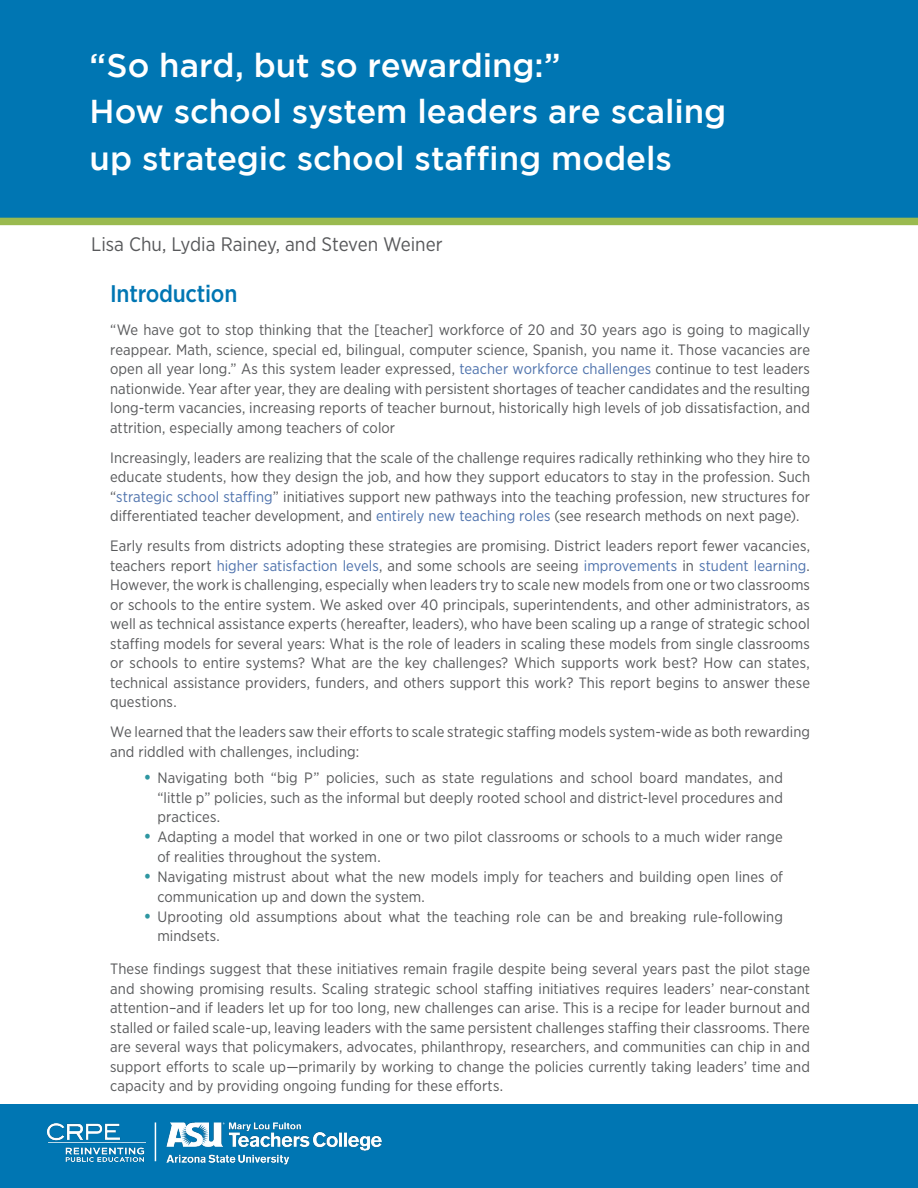
<style>
.page{position:relative;width:918px;height:1188px;background:#fff}
.page>*{position:absolute;margin:0;border:0;box-sizing:border-box;transform-origin:0 0}
.t1{font:500 33px/46.5px "Gotham";letter-spacing:-.005em;color:#fff}
.t2{font:500 24px "Gotham Narrow";letter-spacing:-.01em;color:#0076b3}
.t3{font:19.5px "Gotham Narrow";color:#58595b}
.t4{font:15px/19.5px "Gotham Narrow";letter-spacing:.005em;color:#58595b;text-align:justify}
.s1{color:#4f73ad}
.s2{font-weight:700;font-size:16.5px;color:#2d96a1}
</style>
<div class="page">
<div style="left:0;top:1104px;width:918px;height:84px;background:#0076b3"></div>
<img style="left:48px;top:1123px;width:97px;height:39px">
<img style="left:155px;top:1122px;width:227px;height:43px">
<div style="left:0;top:0;width:918px;height:218px;background:#0076b3"></div>
<div style="left:0;top:218px;width:918px;height:7px;background:#9aba4f"></div>
<h1 class="t1" style="left:90px;top:41px;width:638px">“So hard, but so rewarding:”<br>How school system leaders are scaling up strategic school staffing models</h1>
<h3 class="t3" style="left:91px;top:232px;width:353px">Lisa Chu, Lydia Rainey, and Steven Weiner</h3>
<h2 class="t2" style="left:110px;top:279px;width:129px">Introduction</h2>
<p class="t4" style="left:110px;top:320px;width:701px">“We have got to stop thinking that the [teacher] workforce of 20 and 30 years ago is going to magically reappear. Math, science, special ed, bilingual, computer science, Spanish, you name it. Those vacancies are open all year long.” As this system leader expressed, <span class="s1">teacher workforce challenges</span> continue to test leaders nationwide. Year after year, they are dealing with persistent shortages of teacher candidates and the resulting long-term vacancies, increasing reports of teacher burnout, historically high levels of job dissatisfaction, and attrition, especially among teachers of color</p>
<p class="t4" style="left:110px;top:448px;width:701px">Increasingly, leaders are realizing that the scale of the challenge requires radically rethinking who they hire to educate students, how they design the job, and how they support educators to stay in the profession. Such “<span class="s1">strategic school staffing</span>” initiatives support new pathways into the teaching profession, new structures for differentiated teacher development, and <span class="s1">entirely new teaching roles</span> (see research methods on next page).</p>
<p class="t4" style="left:110px;top:536px;width:701px">Early results from districts adopting these strategies are promising. District leaders report fewer vacancies, teachers report <span class="s1">higher satisfaction levels</span>, and some schools are seeing <span class="s1">improvements</span> in <span class="s1">student learning</span>.<br>However, the work is challenging, especially when leaders try to scale new models from one or two classrooms or schools to the entire system. We asked over 40 principals, superintendents, and other administrators, as well as technical assistance experts (hereafter, leaders), who have been scaling up a range of strategic school staffing models for several years: What is the role of leaders in scaling these models from single classrooms or schools to entire systems? What are the key challenges? Which supports work best? How can states, technical assistance providers, funders, and others support this work? This report begins to answer these questions.</p>
<p class="t4" style="left:110px;top:722px;width:701px">We learned that the leaders saw their efforts to scale strategic staffing models system-wide as both rewarding and riddled with challenges, including:</p>
<p class="t4" style="left:157px;top:768px;width:627px;text-indent:-14px"><span class="s2">•</span> Navigating both “big P” policies, such as state regulations and school board mandates, and “little p” policies, such as the informal but deeply rooted school and district-level procedures and practices.</p>
<p class="t4" style="left:157px;top:827px;width:627px;text-indent:-14px"><span class="s2">•</span> Adapting a model that worked in one or two pilot classrooms or schools to a much wider range of realities throughout the system.</p>
<p class="t4" style="left:157px;top:867px;width:627px;text-indent:-14px"><span class="s2">•</span> Navigating mistrust about what the new models imply for teachers and building open lines of communication up and down the system.</p>
<p class="t4" style="left:157px;top:907px;width:627px;text-indent:-14px"><span class="s2">•</span> Uprooting old assumptions about what the teaching role can be and breaking rule-following mindsets.</p>
<p class="t4" style="left:110px;top:959px;width:701px">These findings suggest that these initiatives remain fragile despite being several years past the pilot stage and showing promising results. Scaling strategic school staffing initiatives requires leaders’ near-constant attention–and if leaders let up for too long, new challenges can arise. This is a recipe for leader burnout and stalled or failed scale-up, leaving leaders with the same persistent challenges staffing their classrooms. There are several ways that policymakers, advocates, philanthropy, researchers, and communities can chip in and support efforts to scale up—primarily by working to change the policies currently taking leaders’ time and capacity and by providing ongoing funding for these efforts.</p>
</div>
